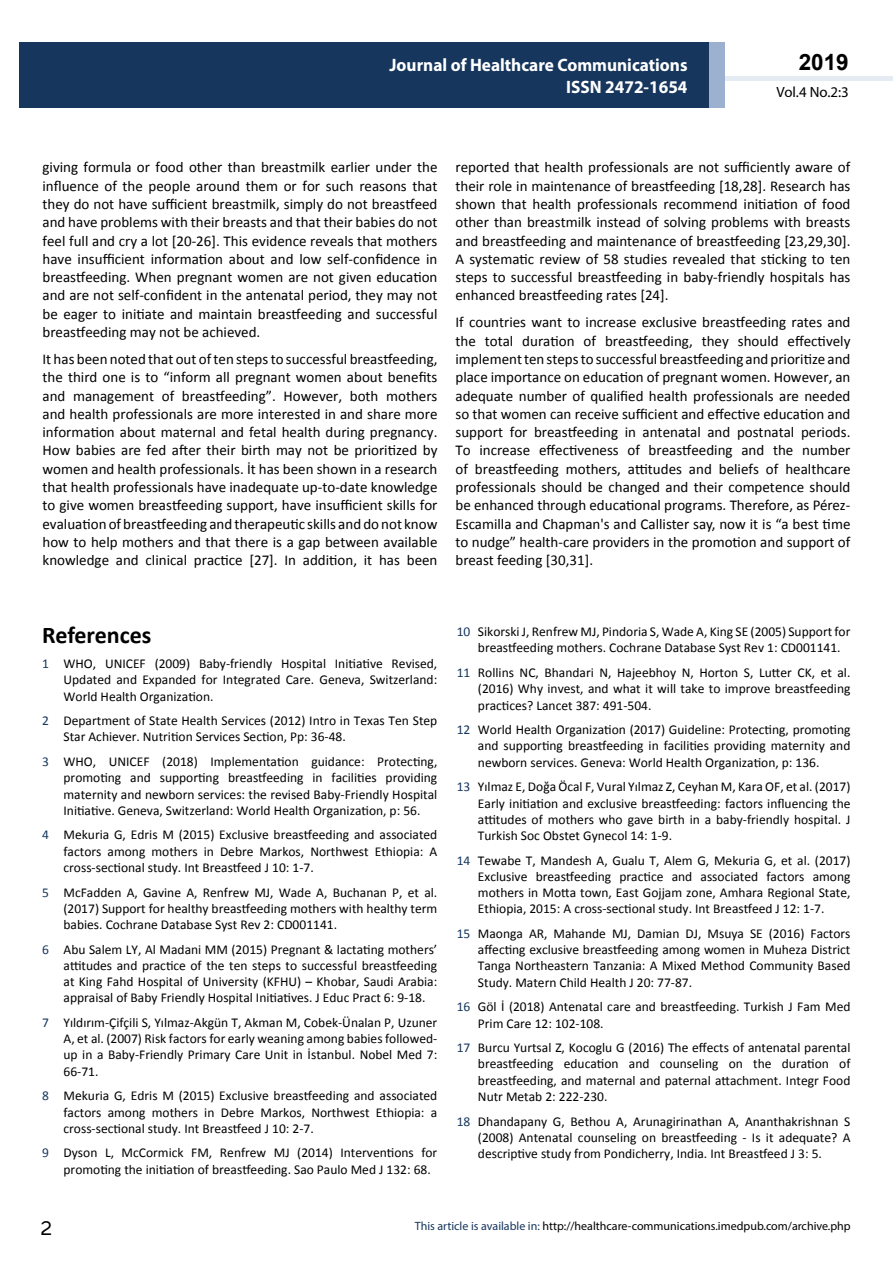
<style>
.page{position:relative;width:893px;height:1263px;background:#fff}
.page>*{position:absolute;margin:0;border:0;box-sizing:border-box;transform-origin:0 0}
.t1{font:25.5px "Tunga";color:#000}
.t2{font:700 24px "Calibri";color:#000}
.t3{font:700 22.5px "Arial";color:#000}
.t4{font:700 18px/21.6px "Myriad Pro";color:#fff;text-align:right;scale:.96 1}
.t5{font:15px/18.3px "Calibri";color:#000;text-align:justify}
.t6{font:14.85px "Myriad Pro";color:#000}
.t7{font:13.5px/16.2px "Calibri";color:#000;text-align:justify}
.t8{font:12px "Myriad Pro";color:#000}
.s1{color:#16365d}
</style>
<div class="page">
<div style="left:725px;top:76px;width:168px;height:5px;background:#e4ebf2"></div>
<div style="left:19px;top:42px;width:690px;height:66px;background:#16365d"></div>
<div style="left:709px;top:42px;width:16px;height:66px;background:#9bb1cf"></div>
<h3 class="t4" style="left:389px;top:54px;width:312px">Journal of Healthcare Communications<br>ISSN 2472-1654</h3>
<h3 class="t4" style="left:517px;top:53px;width:198px">ARCHIVOS DE MEDICINA<br>ISSN 1698-9 65</h3>
<h3 class="t3" style="left:799px;top:47px;width:52px">2019</h3>
<p class="t6" style="left:777px;top:83px;width:74px">Vol.4 No.2:3</p>
<p class="t5" style="left:43px;top:158px;width:396px">giving formula or food other than breastmilk earlier under the influence of the people around them or for such reasons that they do not have sufficient breastmilk, simply do not breastfeed and have problems with their breasts and that their babies do not feel full and cry a lot [20-26]. This evidence reveals that mothers have insufficient information about and low self-confidence in breastfeeding. When pregnant women are not given education and are not self-confident in the antenatal period, they may not be eager to initiate and maintain breastfeeding and successful breastfeeding may not be achieved.</p>
<p class="t5" style="left:43px;top:350px;width:396px">It has been noted that out of ten steps to successful breastfeeding, the third one is to “inform all pregnant women about benefits and management of breastfeeding”. However, both mothers and health professionals are more interested in and share more information about maternal and fetal health during pregnancy.<br>How babies are fed after their birth may not be prioritized by women and health professionals. İt has been shown in a research that health professionals have inadequate up-to-date knowledge to give women breastfeeding support, have insufficient skills for evaluation of breastfeeding and therapeutic skills and do not know how to help mothers and that there is a gap between available knowledge and clinical practice [27]. In addition, it has been</p>
<p class="t5" style="left:455px;top:158px;width:396px">reported that health professionals are not sufficiently aware of their role in maintenance of breastfeeding [18,28]. Research has shown that health professionals recommend initiation of food other than breastmilk instead of solving problems with breasts and breastfeeding and maintenance of breastfeeding [23,29,30].<br>A systematic review of 58 studies revealed that sticking to ten steps to successful breastfeeding in baby-friendly hospitals has enhanced breastfeeding rates [24].</p>
<p class="t5" style="left:455px;top:313px;width:396px">If countries want to increase exclusive breastfeeding rates and the total duration of breastfeeding, they should effectively implement ten steps to successful breastfeeding and prioritize and place importance on education of pregnant women. However, an adequate number of qualified health professionals are needed so that women can receive sufficient and effective education and support for breastfeeding in antenatal and postnatal periods.<br>To increase effectiveness of breastfeeding and the number of breastfeeding mothers, attitudes and beliefs of healthcare professionals should be changed and their competence should be enhanced through educational programs. Therefore, as Pérez-Escamilla and Chapman's and Callister say, now it is “a best time to nudge” health-care providers in the promotion and support of breast feeding [30,31].</p>
<h2 class="t2" style="left:42px;top:620px;width:111px">References</h2>
<p class="t7" style="left:64px;top:655px;width:375px;text-indent:-21px"><span class="s1">1</span> WHO, UNICEF (2009) Baby-friendly Hospital Initiative Revised, Updated and Expanded for Integrated Care. Geneva, Switzerland:<br>World Health Organization.</p>
<p class="t7" style="left:64px;top:713px;width:375px;text-indent:-21px"><span class="s1">2</span> Department of State Health Services (2012) Intro in Texas Ten Step<br>Star Achiever. Nutrition Services Section, Pp: 36-48.</p>
<p class="t7" style="left:64px;top:754px;width:375px;text-indent:-21px"><span class="s1">3</span> WHO, UNICEF (2018) Implementation guidance: Protecting, promoting and supporting breastfeeding in facilities providing maternity and newborn services: the revised Baby-Friendly Hospital Initiative. Geneva, Switzerland: World Health Organization, p: 56.</p>
<p class="t7" style="left:64px;top:827px;width:375px;text-indent:-21px"><span class="s1">4</span> Mekuria G, Edris M (2015) Exclusive breastfeeding and associated factors among mothers in Debre Markos, Northwest Ethiopia: A cross-sectional study. Int Breastfeed J 10: 1-7.</p>
<p class="t7" style="left:64px;top:884px;width:375px;text-indent:-21px"><span class="s1">5</span> McFadden A, Gavine A, Renfrew MJ, Wade A, Buchanan P, et al. (2017) Support for healthy breastfeeding mothers with healthy term babies. Cochrane Database Syst Rev 2: CD001141.</p>
<p class="t7" style="left:64px;top:941px;width:375px;text-indent:-21px"><span class="s1">6</span> Abu Salem LY, Al Madani MM (2015) Pregnant &amp; lactating mothers’ attitudes and practice of the ten steps to successful breastfeeding at King Fahd Hospital of University (KFHU) – Khobar, Saudi Arabia: appraisal of Baby Friendly Hospital Initiatives. J Educ Pract 6: 9-18.</p>
<p class="t7" style="left:64px;top:1014px;width:375px;text-indent:-21px"><span class="s1">7</span> Yıldırım-Çifçili S, Yılmaz-Akgün T, Akman M, Cobek-Ünalan P, Uzuner A, et al. (2007) Risk factors for early weaning among babies followed&shy;up in a Baby-Friendly Primary Care Unit in İstanbul. Nobel Med 7:<br>66-71.</p>
<p class="t7" style="left:64px;top:1088px;width:375px;text-indent:-21px"><span class="s1">8</span> Mekuria G, Edris M (2015) Exclusive breastfeeding and associated factors among mothers in Debre Markos, Northwest Ethiopia: a cross-sectional study. Int Breastfeed J 10: 2-7.</p>
<p class="t7" style="left:64px;top:1145px;width:375px;text-indent:-21px"><span class="s1">9</span> Dyson L, McCormick FM, Renfrew MJ (2014) Interventions for promoting the initiation of breastfeeding. Sao Paulo Med J 132: 68.</p>
<p class="t7" style="left:478px;top:624px;width:374px;text-indent:-21px"><span class="s1">10</span> Sikorski J, Renfrew MJ, Pindoria S, Wade A, King SE (2005) Support for breastfeeding mothers. Cochrane Database Syst Rev 1: CD001141.</p>
<p class="t7" style="left:478px;top:665px;width:374px;text-indent:-21px"><span class="s1">11</span> Rollins NC, Bhandari N, Hajeebhoy N, Horton S, Lutter CK, et al. (2016) Why invest, and what it will take to improve breastfeeding practices? Lancet 387: 491-504.</p>
<p class="t7" style="left:478px;top:722px;width:374px;text-indent:-21px"><span class="s1">12</span> World Health Organization (2017) Guideline: Protecting, promoting and supporting breastfeeding in facilities providing maternity and newborn services. Geneva: World Health Organization, p: 136.</p>
<p class="t7" style="left:478px;top:779px;width:374px;text-indent:-21px"><span class="s1">13</span> Yılmaz E, Doğa Öcal F, Vural Yılmaz Z, Ceyhan M, Kara OF, et al. (2017)<br>Early initiation and exclusive breastfeeding: factors influencing the attitudes of mothers who gave birth in a baby-friendly hospital. J Turkish Soc Obstet Gynecol 14: 1-9.</p>
<p class="t7" style="left:478px;top:852px;width:374px;text-indent:-21px"><span class="s1">14</span> Tewabe T, Mandesh A, Gualu T, Alem G, Mekuria G, et al. (2017)<br>Exclusive breastfeeding practice and associated factors among mothers in Motta town, East Gojjam zone, Amhara Regional State, Ethiopia, 2015: A cross-sectional study. Int Breastfeed J 12: 1-7.</p>
<p class="t7" style="left:478px;top:925px;width:374px;text-indent:-21px"><span class="s1">15</span> Maonga AR, Mahande MJ, Damian DJ, Msuya SE (2016) Factors affecting exclusive breastfeeding among women in Muheza District Tanga Northeastern Tanzania: A Mixed Method Community Based Study. Matern Child Health J 20: 77-87.</p>
<p class="t7" style="left:478px;top:999px;width:374px;text-indent:-21px"><span class="s1">16</span> Göl İ (2018) Antenatal care and breastfeeding. Turkish J Fam Med<br>Prim Care 12: 102-108.</p>
<p class="t7" style="left:478px;top:1040px;width:374px;text-indent:-21px"><span class="s1">17</span> Burcu Yurtsal Z, Kocoglu G (2016) The effects of antenatal parental breastfeeding education and counseling on the duration of breastfeeding, and maternal and paternal attachment. Integr Food Nutr Metab 2: 222-230.</p>
<p class="t7" style="left:478px;top:1113px;width:374px;text-indent:-21px"><span class="s1">18</span> Dhandapany G, Bethou A, Arunagirinathan A, Ananthakrishnan S (2008) Antenatal counseling on breastfeeding - Is it adequate? A descriptive study from Pondicherry, India. Int Breastfeed J 3: 5.</p>
<h1 class="t1" style="left:41px;top:1211px;width:13px">2</h1>
<p class="t8" style="left:415px;top:1218px;width:437px"><span class="s1">This article is available in:</span> http://healthcare-communications.imedpub.com/archive.php</p>
</div>
